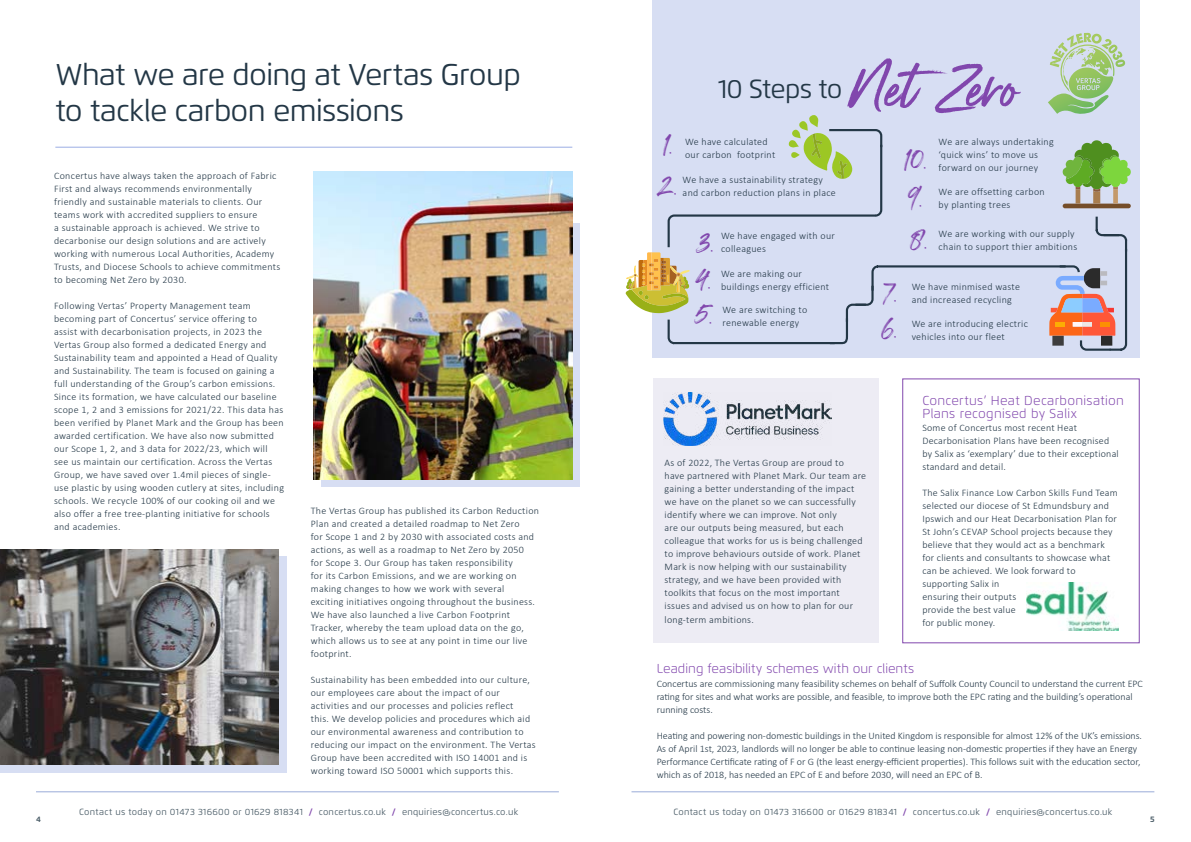
<style>
.page{position:relative;width:1191px;height:842px;background:#fff}
.page>*{position:absolute;margin:0;border:0;box-sizing:border-box;transform-origin:0 0}
.t1{font:30px/36px "Flexo";letter-spacing:-.025em;color:#233746}
.t2{font:29px/41.1px "Rockness";color:#8147ad}
.t3{font:26.3px "Flexo";letter-spacing:-.03em;color:#233746}
.t4{font:300 12.9px/13px "Flexo";letter-spacing:.02em;color:#8147ad}
.t5{font:300 12.9px "Flexo";color:#8147ad}
.t6{font:300 10px/13px "Calibri";letter-spacing:.025em;color:#233746}
.t7{font:300 10px/13px "Calibri";color:#233746}
.t8{font:9px "Flexo";letter-spacing:.03em;color:#4b5d68}
.t9{font:700 8px "Flexo";color:#4b5d68}
.s1{font-weight:700;color:#8147ad}
</style>
<div class="page">
<hr style="left:36px;top:792px;width:523px;height:1px;background:#99abd8">
<hr style="left:631px;top:792px;width:523px;height:1px;background:#99abd8">
<div style="left:653px;top:378px;width:225px;height:265px;background:#edecf4"></div>
<div style="left:652px;top:0;width:487px;height:358px;background:#d7def3"></div>
<div style="left:0;top:556px;width:286px;height:217px;background:#d7def3"></div>
<img style="left:0;top:549px;width:278px;height:215px">
<hr style="left:55px;top:147px;width:517px;height:1px;background:#9bade4">
<svg style="left:321px;top:223px;width:258px;height:263px;background:#ccd2da"></svg>
<img style="left:314px;top:171px;width:258px;height:308px">
<img style="left:1026px;top:583px;width:92px;height:47px">
<img style="left:663px;top:392px;width:168px;height:54px">
<svg style="left:626px;top:58px;width:505px;height:293px"></svg>
<svg style="left:1084px;top:33px;width:3px;height:9px"></svg>
<h1 class="t1" style="left:55px;top:57px;width:467px">What we are doing at Vertas Group to tackle carbon emissions</h1>
<p class="t9" style="left:36px;top:815px;width:6px">4</p>
<p class="t6" style="left:54px;top:169px;width:228px">Concertus have always taken the approach of Fabric First and always recommends environmentally friendly and sustainable materials to clients. Our teams work with accredited suppliers to ensure<br>a sustainable approach is achieved. We strive to decarbonise our design solutions and are actively working with numerous Local Authorities, Academy Trusts, and Diocese Schools to achieve commitments to becoming Net Zero by 2030.</p>
<p class="t6" style="left:54px;top:299px;width:231px">Following Vertas’ Property Management team becoming part of Concertus’ service offering to<br>assist with decarbonisation projects, in 2023 the Vertas Group also formed a dedicated Energy and Sustainability team and appointed a Head of Quality and Sustainability. The team is focused on gaining a full understanding of the Group’s carbon emissions.<br>Since its formation, we have calculated our baseline scope 1, 2 and 3 emissions for 2021/22. This data has been verified by Planet Mark and the Group has been awarded certification. We have also now submitted our Scope 1, 2, and 3 data for 2022/23, which will see us maintain our certification. Across the Vertas Group, we have saved over 1.4mil pieces of single&shy;use plastic by using wooden cutlery at sites, including schools. We recycle 100% of our cooking oil and we also offer a free tree-planting initiative for schools and academies.</p>
<p class="t6" style="left:311px;top:504px;width:230px">The Vertas Group has published its Carbon Reduction Plan and created a detailed roadmap to Net Zero<br>for Scope 1 and 2 by 2030 with associated costs and actions, as well as a roadmap to Net Zero by 2050<br>for Scope 3. Our Group has taken responsibility<br>for its Carbon Emissions, and we are working on making changes to how we work with several exciting initiatives ongoing throughout the business.<br>We have also launched a live Carbon Footprint Tracker, whereby the team upload data on the go, which allows us to see at any point in time our live footprint.</p>
<p class="t6" style="left:311px;top:673px;width:226px">Sustainability has been embedded into our culture, our employees care about the impact of our activities and our processes and policies reflect<br>this. We develop policies and procedures which aid our environmental awareness and contribution to reducing our impact on the environment. The Vertas Group have been accredited with ISO 14001 and is working toward ISO 50001 which supports this.</p>
<p class="t8" style="left:79px;top:806px;width:440px">Contact us today on 01473 316600 or 01629 818341 <span class="s1">/</span> concertus.co.uk <span class="s1">/</span> enquiries@concertus.co.uk</p>
<h3 class="t3" style="left:718px;top:73px;width:126px">10 Steps to</h3>
<p class="t6" style="left:685px;top:135px;width:92px">We have calculated our carbon footprint</p>
<p class="t6" style="left:682px;top:173px;width:155px">We have a sustainability strategy and carbon reduction plans in place</p>
<p class="t6" style="left:721px;top:229px;width:115px">We have engaged with our colleagues</p>
<p class="t6" style="left:721px;top:267px;width:110px">We are making our buildings energy efficient</p>
<p class="t6" style="left:722px;top:303px;width:86px">We are switching to renewable energy</p>
<h2 class="t2" style="left:658px;top:123px;width:21px">1.<br>2.</h2>
<h2 class="t2" style="left:696px;top:223px;width:20px;line-height:37.5px">3.<br>4.</h2>
<h2 class="t2" style="left:696px;top:293px;width:19px">5.</h2>
<h2 class="t2" style="left:882px;top:271px;width:18px">7.</h2>
<h2 class="t2" style="left:882px;top:308px;width:18px">6.</h2>
<p class="t6" style="left:938px;top:135px;width:117px">We are always undertaking ‘quick wins’ to move us forward on our journey</p>
<p class="t6" style="left:938px;top:185px;width:108px">We are offsetting carbon by planting trees</p>
<p class="t6" style="left:938px;top:227px;width:140px">We are working with our supply chain to support thier ambitions</p>
<p class="t6" style="left:911px;top:280px;width:110px">We have minmised waste and increased recycling</p>
<p class="t6" style="left:911px;top:317px;width:118px">We are introducing electric vehicles into our fleet</p>
<h2 class="t2" style="left:903px;top:138px;width:26px">10.</h2>
<h2 class="t2" style="left:907px;top:176px;width:18px">9.</h2>
<h2 class="t2" style="left:910px;top:218px;width:20px">8.</h2>
<p class="t6" style="left:664px;top:456px;width:203px">As of 2022, The Vertas Group are proud to<br>have partnered with Planet Mark. Our team are gaining a better understanding of the impact we have on the planet so we can successfully identify where we can improve. Not only<br>are our outputs being measured, but each colleague that works for us is being challenged to improve behaviours outside of work. Planet Mark is now helping with our sustainability strategy, and we have been provided with toolkits that focus on the most important issues and advised us on how to plan for our</p>
<p class="t6" style="left:664px;top:613px;width:91px">long-term ambitions.</p>
<p class="t4" style="left:922px;top:394px;width:203px">Concertus’ Heat Decarbonisation<br>Plans recognised by Salix</p>
<p class="t6" style="left:922px;top:421px;width:198px">Some of Concertus most recent Heat Decarbonisation Plans have been recognised by Salix as ‘exemplary’ due to their exceptional standard and detail.</p>
<p class="t6" style="left:922px;top:486px;width:197px">The Salix Finance Low Carbon Skills Fund Team selected our diocese of St Edmundsbury and Ipswich and our Heat Decarbonisation Plan for St John’s CEVAP School projects because they believe that they would act as a benchmark for clients and consultants to showcase what can be achieved. We look forward to supporting Salix in<br>ensuring their outputs<br>provide the best value<br>for public money.</p>
<p class="t5" style="left:657px;top:661px;width:259px">Leading feasibility schemes with our clients</p>
<p class="t7" style="left:656px;top:677px;width:488px">Concertus are commissioning many feasibility schemes on behalf of Suffolk County Council to understand the current EPC rating for sites and what works are possible, and feasible, to improve both the EPC rating and the building’s operational running costs.</p>
<p class="t7" style="left:656px;top:729px;width:487px">Heating and powering non-domestic buildings in the United Kingdom is responsible for almost 12% of the UK’s emissions.<br>As of April 1st, 2023, landlords will no longer be able to continue leasing non-domestic properties if they have an Energy Performance Certificate rating of F or G (the least energy-efficient properties). This follows suit with the education sector, which as of 2018, has needed an EPC of E and before 2030, will need an EPC of B.</p>
<p class="t8" style="left:673px;top:806px;width:440px">Contact us today on 01473 316600 or 01629 818341 <span class="s1">/</span> concertus.co.uk <span class="s1">/</span> enquiries@concertus.co.uk</p>
<p class="t9" style="left:1150px;top:815px;width:6px">5</p>
</div>
